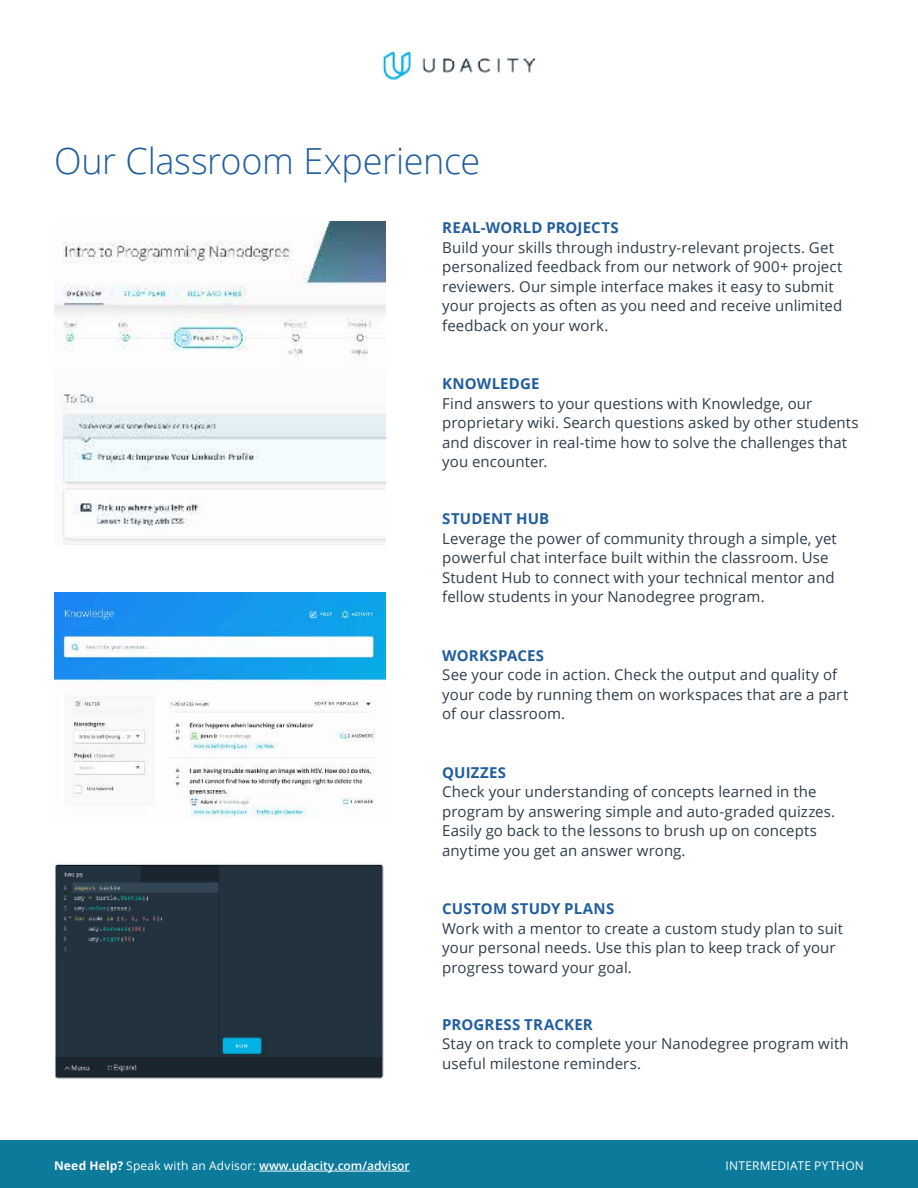
<style>
.page{position:relative;width:918px;height:1188px;background:#fff}
.page>*{position:absolute;margin:0;border:0;box-sizing:border-box;transform-origin:0 0}
.t1{font:300 36px "Open Sans";letter-spacing:-.01em;color:#215e9e}
.t2{font:15px/19.5px "Open Sans";letter-spacing:.005em;color:#2e3d49}
.t3{font:700 15px "Open Sans";letter-spacing:.01em;color:#215e9e}
.t4{font:600 12px "Open Sans";color:#fff}
.t5{font:12px "Open Sans";letter-spacing:.02em;color:#fff}
.s1{font-weight:700}
.s2{font-weight:400}
</style>
<div class="page">
<div style="left:0;top:1140px;width:918px;height:48px;background:#0b7a9b"></div>
<hr style="left:259px;top:1171px;width:151px;height:1px;background:#fff">
<img style="left:383px;top:51px;width:153px;height:29px">
<img style="left:55px;top:864px;width:329px;height:215px">
<img style="left:54px;top:592px;width:332px;height:228px">
<img style="left:54px;top:222px;width:332px;height:322px">
<h1 class="t1" style="left:54px;top:137px;width:428px">Our Classroom Experience</h1>
<p class="t3" style="left:442px;top:217px;width:178px">REAL-WORLD PROJECTS</p>
<p class="t2" style="left:442px;top:237px;width:402px">Build your skills through industry-relevant projects. Get personalized feedback from our network of 900+ project reviewers. Our simple interface makes it easy to submit your projects as often as you need and receive unlimited feedback on your work.</p>
<p class="t3" style="left:442px;top:373px;width:99px">KNOWLEDGE</p>
<p class="t2" style="left:442px;top:393px;width:418px">Find answers to your questions with Knowledge, our proprietary wiki. Search questions asked by other students and discover in real-time how to solve the challenges that you encounter.</p>
<p class="t3" style="left:442px;top:508px;width:109px">STUDENT HUB</p>
<p class="t2" style="left:442px;top:528px;width:396px">Leverage the power of community through a simple, yet powerful chat interface built within the classroom. Use Student Hub to connect with your technical mentor and fellow students in your Nanodegree program.</p>
<p class="t3" style="left:442px;top:645px;width:103px">WORKSPACES</p>
<p class="t2" style="left:442px;top:665px;width:408px">See your code in action. Check the output and quality of your code by running them on workspaces that are a part of our classroom.</p>
<p class="t3" style="left:442px;top:762px;width:65px">QUIZZES</p>
<p class="t2" style="left:442px;top:782px;width:394px">Check your understanding of concepts learned in the program by answering simple and auto-graded quizzes.<br>Easily go back to the lessons to brush up on concepts anytime you get an answer wrong.</p>
<p class="t3" style="left:442px;top:898px;width:174px">CUSTOM STUDY PLANS</p>
<p class="t2" style="left:442px;top:918px;width:403px">Work with a mentor to create a custom study plan to suit your personal needs. Use this plan to keep track of your progress toward your goal.</p>
<p class="t3" style="left:442px;top:1014px;width:152px">PROGRESS TRACKER</p>
<p class="t2" style="left:442px;top:1034px;width:408px">Stay on track to complete your Nanodegree program with useful milestone reminders.</p>
<p class="t4" style="left:54px;top:1158px;width:357px"><span class="s1">Need Help?</span> <span class="s2">Speak with an Advisor:</span> www.udacity.com/advisor</p>
<p class="t5" style="left:726px;top:1158px;width:140px">INTERMEDIATE PYTHON</p>
</div>
